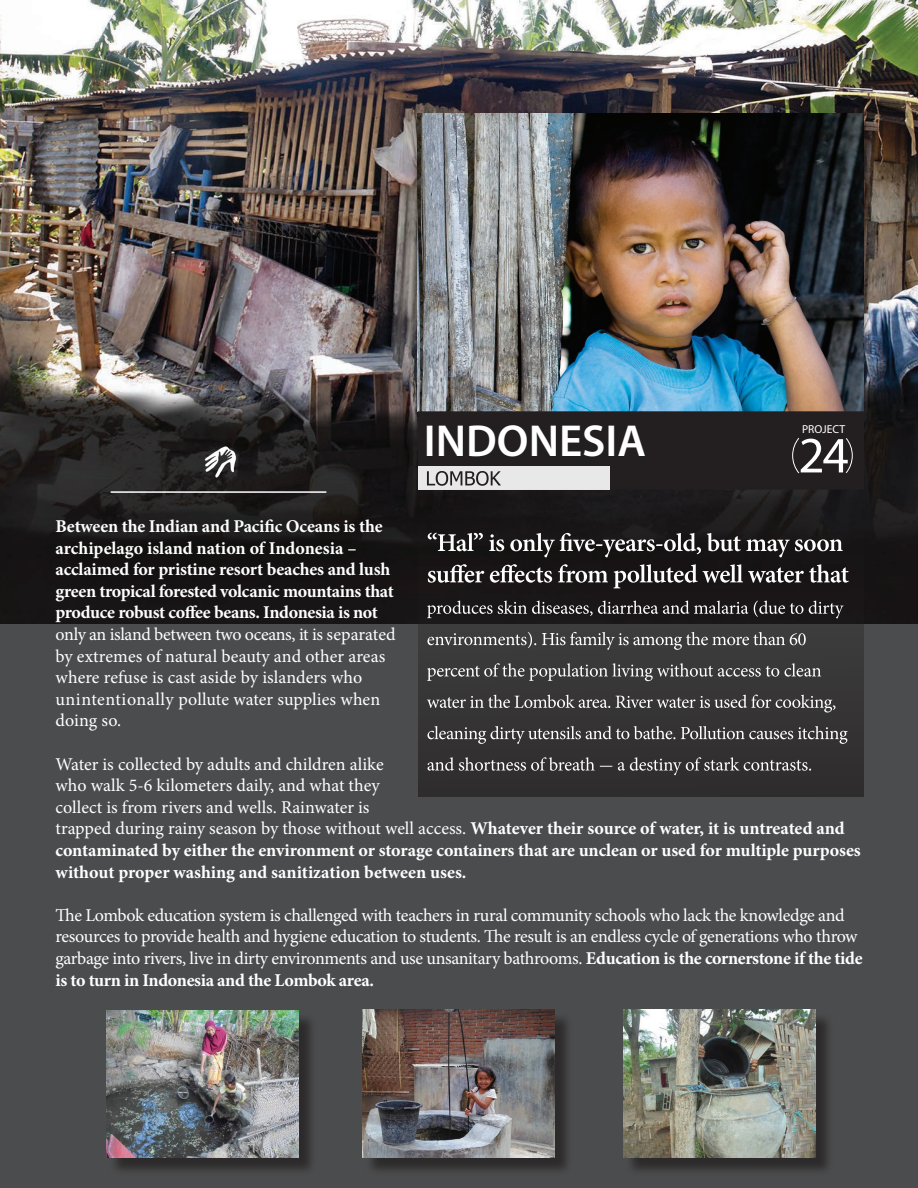
<style>
.page{position:relative;width:918px;height:1188px;background:#fff}
.page>*{position:absolute;margin:0;border:0;box-sizing:border-box;transform-origin:0 0}
.t1{font:51.15px "Myriad Pro";color:#fff}
.t2{font:600 45px "Myriad Pro";color:#fff}
.t3{font:700 18px/21.6px "Minion Pro";letter-spacing:-.01em;color:#fff}
.t4{font:18px/21.6px "Minion Pro";letter-spacing:-.02em;color:#fff}
.t5{font:18px/21.6px "Minion Pro";color:#fff}
.t6{font:11.55px "Myriad Pro";color:#fff}
.s1{font-weight:400}
.s2{font-weight:700}
</style>
<div class="page">
<div style="left:0;top:610px;width:918px;height:578px;background:#4b4c4d"></div>
<img style="left:0;top:0;width:918px;height:623px">
<div style="left:410px;top:112px;width:462px;height:314px;background:#231f20;opacity:.75"></div>
<img style="left:418px;top:114px;width:446px;height:297px">
<div style="left:419px;top:412px;width:444px;height:77px;background:#231f20"></div>
<div style="left:418px;top:411px;width:446px;height:79px;border:2px solid #231f20"></div>
<div style="left:418px;top:467px;width:192px;height:23px;background:#e8e8e8"></div>
<svg style="left:418px;top:489px;width:446px;height:307px;background:#292728"></svg>
<svg style="left:792px;top:438px;width:8px;height:36px"></svg>
<svg style="left:845px;top:438px;width:8px;height:35px"></svg>
<div style="left:109px;top:1013px;width:208px;height:164px;background:#231f20;opacity:.75"></div>
<img style="left:107px;top:1010px;width:192px;height:148px">
<div style="left:365px;top:1012px;width:209px;height:165px;background:#231f20;opacity:.75"></div>
<img style="left:363px;top:1010px;width:192px;height:148px">
<div style="left:626px;top:1012px;width:208px;height:165px;background:#231f20;opacity:.75"></div>
<img style="left:623px;top:1010px;width:192px;height:148px">
<hr style="left:111px;top:491px;width:215px;height:2px;background:#fff">
<img style="left:197px;top:437px;width:44px;height:45px">
<svg style="left:427px;top:471px;width:74px;height:15px"></svg>
<svg style="left:428px;top:757px;width:383px;height:18px;background:#515050"></svg>
<svg style="left:427px;top:726px;width:421px;height:18px;background:#575657"></svg>
<svg style="left:427px;top:695px;width:408px;height:18px;background:#575657"></svg>
<svg style="left:427px;top:663px;width:394px;height:18px;background:#5a595a"></svg>
<svg style="left:427px;top:632px;width:379px;height:18px"></svg>
<svg style="left:427px;top:601px;width:417px;height:17px;background:#434041"></svg>
<svg style="left:428px;top:564px;width:421px;height:24px;background:#4d4a4c"></svg>
<svg style="left:428px;top:533px;width:415px;height:24px;background:#484647"></svg>
<h2 class="t2" style="left:424px;top:413px;width:224px">INDONESIA</h2>
<p class="t6" style="left:802px;top:422px;width:45px">PROJECT</p>
<h1 class="t1" style="left:798px;top:424px;width:52px">24</h1>
<p class="t3" style="left:56px;top:515px;width:340px">Between the Indian and Pacific Oceans is the archipelago island nation of Indonesia – acclaimed for pristine resort beaches and lush green tropical forested volcanic mountains that produce robust coffee beans. Indonesia is not</p>
<p class="t5" style="left:56px;top:624px;width:342px">only an island between two oceans, it is separated by extremes of natural beauty and other areas where refuse is cast aside by islanders who unintentionally pollute water supplies when doing so.</p>
<p class="t3" style="left:56px;top:753px;width:807px"><span class="s1">Water is collected by adults and children alike<br>who walk 5-6 kilometers daily, and what they<br>collect is from rivers and wells. Rainwater is<br>trapped during rainy season by those without well access.</span> Whatever their source of water, it is untreated and contaminated by either the environment or storage containers that are unclean or used for multiple purposes without proper washing and sanitization between uses.</p>
<p class="t4" style="left:56px;top:904px;width:809px">The Lombok education system is challenged with teachers in rural community schools who lack the knowledge and resources to provide health and hygiene education to students. The result is an endless cycle of generations who throw garbage into rivers, live in dirty environments and use unsanitary bathrooms. <span class="s2">Education is the cornerstone if the tide is to turn in Indonesia and the Lombok area.</span></p>
</div>
